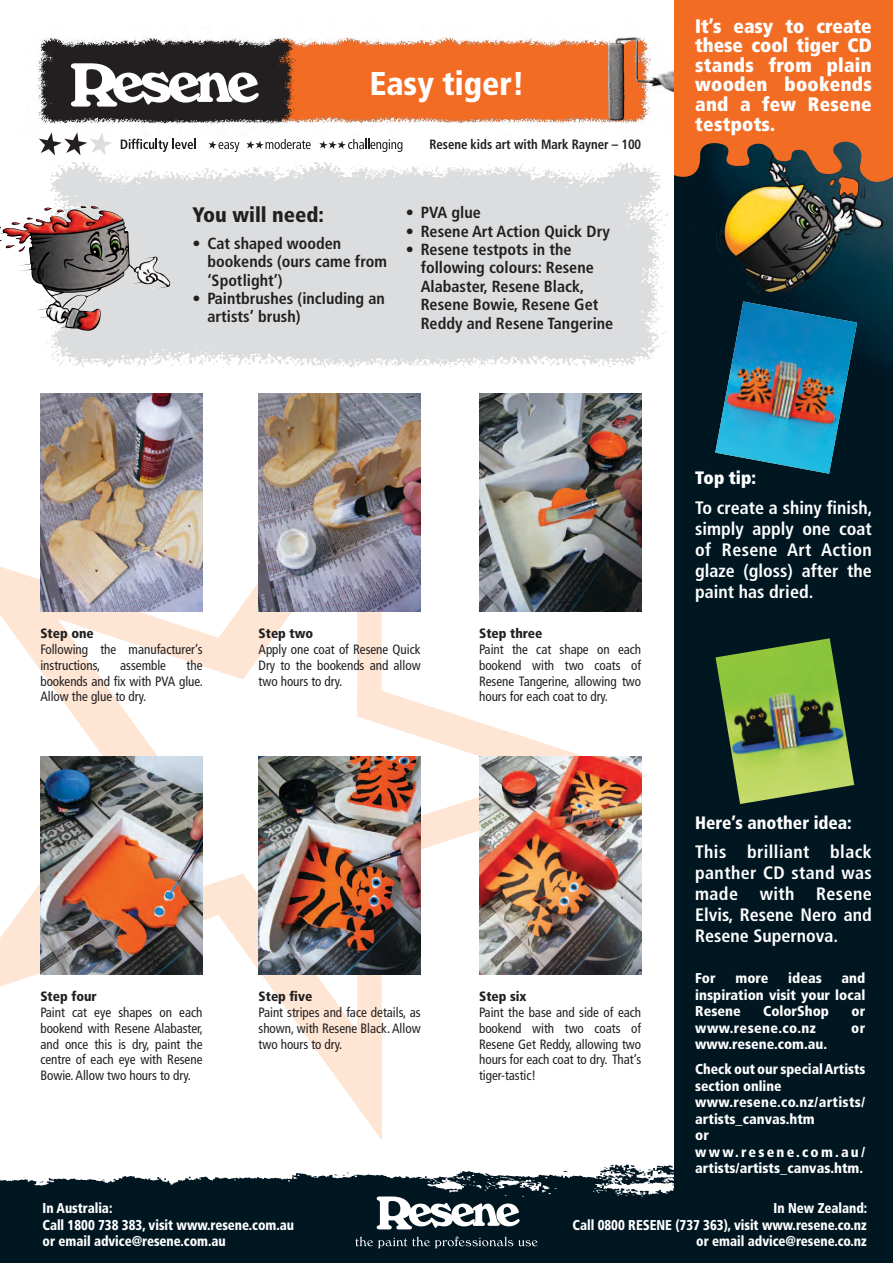
<style>
.page{position:relative;width:893px;height:1263px;background:#fff}
.page>*{position:absolute;margin:0;border:0;box-sizing:border-box;transform-origin:0 0}
.t1{font:900 condensed 33px "Frutiger";color:#fff}
.You_will_need_header{font:900 condensed 21px "Frutiger";color:#231f20}
.Intro_header{font:900 condensed 19.5px/19.5px "Frutiger";letter-spacing:.015em;color:#fff;text-align:justify}
.Side_panel_copy{font:700 condensed 18px/21px "Frutiger";color:#fff;text-align:justify}
.Side_panel_copy-2{font:900 condensed 18px "Frutiger";color:#fff}
.Intro_header-2{font:900 condensed 18px "Frutiger";color:#fff}
.You_will_need_bullet{font:700 condensed 16.2px/18.3px "Frutiger";color:#231f20}
.Side_panel_copy-3{font:900 condensed 14.25px/16.5px "Frutiger";color:#fff}
.Side_panel_copy-4{font:900 condensed 14.25px/16.5px "Frutiger";color:#fff;scale:.92 1}
.Side_panel_copy-5{font:900 condensed 14.25px "Frutiger";letter-spacing:.03em;color:#fff}
.Steps{font:condensed 13.5px/15.8px "Frutiger";color:#231f20;text-align:justify}
.Steps_header{font:900 condensed 13.5px "Frutiger";color:#231f20}
.Steps-2{font:700 condensed 13.5px "Frutiger";letter-spacing:-.005em;color:#231f20;scale:.95 1}
</style>
<div class="page">
<svg style="left:0;top:412px;width:646px;height:728px"></svg>
<svg style="left:58px;top:522px;width:484px;height:509px"></svg>
<div style="left:674px;top:0;width:219px;height:1263px;background:#001722"></div>
<img style="left:740px;top:196px;width:153px;height:168px">
<img style="left:315px;top:37px;width:359px;height:87px">
<img style="left:36px;top:37px;width:279px;height:87px">
<svg style="left:674px;top:0;width:219px;height:196px;background:#d86729"></svg>
<img style="left:38px;top:152px;width:702px;height:247px">
<img style="left:0;top:1164px;width:674px;height:99px">
<svg style="left:39px;top:132px;width:74px;height:23px"></svg>
<svg style="left:121px;top:139px;width:75px;height:13px"></svg>
<svg style="left:319px;top:139px;width:83px;height:13px"></svg>
<svg style="left:246px;top:139px;width:65px;height:10px"></svg>
<svg style="left:209px;top:141px;width:30px;height:11px"></svg>
<svg style="left:355px;top:1236px;width:183px;height:12px;background:#2b3e47"></svg>
<svg style="left:377px;top:1196px;width:143px;height:33px"></svg>
<img style="left:715px;top:301px;width:142px;height:173px">
<img style="left:715px;top:638px;width:139px;height:166px">
<img style="left:0;top:206px;width:100px;height:92px">
<svg style="left:71px;top:63px;width:188px;height:44px"></svg>
<img style="left:40px;top:393px;width:162px;height:218px">
<img style="left:259px;top:393px;width:162px;height:218px">
<img style="left:479px;top:393px;width:162px;height:218px">
<img style="left:40px;top:756px;width:162px;height:218px">
<img style="left:259px;top:756px;width:162px;height:218px">
<img style="left:479px;top:756px;width:162px;height:218px">
<p class="t1" style="left:370px;top:63px;width:156px">Easy tiger!</p>
<p class="Steps-2" style="left:429px;top:137px;width:224px">Resene kids art with Mark Rayner – 100</p>
<p class="You_will_need_header" style="left:192px;top:202px;width:133px">You will need:</p>
<p class="You_will_need_bullet" style="left:207px;top:234px;width:181px;text-indent:-15px">• Cat shaped wooden bookends (ours came from ‘Spotlight’)</p>
<p class="You_will_need_bullet" style="left:207px;top:289px;width:179px;text-indent:-15px">• Paintbrushes (including an artists’ brush)</p>
<p class="You_will_need_bullet" style="left:406px;top:204px;width:77px">• PVA glue</p>
<p class="You_will_need_bullet" style="left:406px;top:222px;width:206px">• Resene Art Action Quick Dry</p>
<p class="You_will_need_bullet" style="left:421px;top:240px;width:194px;text-indent:-15px">• Resene testpots in the following colours: Resene<br>Alabaster, Resene Black,<br>Resene Bowie, Resene Get<br>Reddy and Resene Tangerine</p>
<p class="Intro_header" style="left:695px;top:16px;width:178px">It’s easy to create these cool tiger CD stands from plain wooden bookends and a few Resene testpots.</p>
<p class="Steps_header" style="left:40px;top:626px;width:55px">Step one</p>
<p class="Steps" style="left:40px;top:642px;width:164px">Following the manufacturer’s instructions,</p>
<p class="Steps" style="left:40px;top:657px;width:164px;text-indent:146px">the bookends and fix with PVA glue.<br>Allow the glue to dry.</p>
<p class="Steps" style="left:120px;top:657px;width:47px">assemble</p>
<p class="Steps_header" style="left:259px;top:626px;width:56px">Step two</p>
<p class="Steps" style="left:259px;top:642px;width:164px">Apply one coat of Resene Quick Dry to the bookends and allow two hours to dry.</p>
<p class="Steps_header" style="left:40px;top:988px;width:58px">Step four</p>
<p class="Steps" style="left:40px;top:1005px;width:164px">Paint cat eye shapes on each bookend with Resene Alabaster, and once this is dry, paint the centre of each eye with Resene Bowie. Allow two hours to dry.</p>
<p class="Steps_header" style="left:259px;top:988px;width:55px">Step five</p>
<p class="Steps" style="left:259px;top:1005px;width:164px">Paint stripes and face details, as shown, with Resene Black. Allow two hours to dry.</p>
<p class="Steps_header" style="left:479px;top:626px;width:65px">Step three</p>
<p class="Steps" style="left:479px;top:642px;width:164px">Paint the cat shape on each bookend with two coats of Resene Tangerine, allowing two hours for each coat to dry.</p>
<p class="Steps_header" style="left:479px;top:988px;width:49px">Step six</p>
<p class="Steps" style="left:479px;top:1005px;width:164px">Paint the base and side of each bookend with two coats of Resene Get Reddy, allowing two hours for each coat to dry. That’s tiger-tastic!</p>
<p class="Intro_header-2" style="left:695px;top:467px;width:62px">Top tip:</p>
<p class="Side_panel_copy" style="left:695px;top:497px;width:179px">To create a shiny finish, simply apply one coat of Resene Art Action glaze (gloss) after the paint has dried.</p>
<p class="Side_panel_copy-2" style="left:695px;top:812px;width:158px">Here’s another idea:</p>
<p class="Side_panel_copy" style="left:695px;top:842px;width:178px">This brilliant black panther CD stand was made with Resene Elvis, Resene Nero and Resene Supernova.</p>
<p class="Side_panel_copy-3" style="left:695px;top:970px;width:22px">For</p>
<p class="Side_panel_copy-3" style="left:735px;top:970px;width:35px">more</p>
<p class="Side_panel_copy-3" style="left:788px;top:970px;width:35px">ideas</p>
<p class="Side_panel_copy-3" style="left:695px;top:970px;width:172px;text-align:justify;text-indent:146px">and inspiration visit your local Resene</p>
<p class="Side_panel_copy-3" style="left:763px;top:1003px;width:67px">ColorShop</p>
<p class="Side_panel_copy-3" style="left:852px;top:1003px;width:15px">or</p>
<p class="Side_panel_copy-5" style="left:695px;top:1019px;width:122px">www.resene.co.nz</p>
<p class="Side_panel_copy-3" style="left:851px;top:1020px;width:16px">or</p>
<p class="Side_panel_copy-3" style="left:695px;top:1036px;width:133px">www.resene.com.au.</p>
<p class="Side_panel_copy-3" style="left:695px;top:1061px;width:172px">Check out our special Artists section online</p>
<p class="Side_panel_copy-3" style="left:695px;top:1094px;width:172px">www.resene.co.nz/artists/ artists_canvas.htm</p>
<p class="Side_panel_copy-3" style="left:695px;top:1127px;width:15px">or</p>
<p class="Side_panel_copy-3" style="left:695px;top:1144px;width:171px">www.resene.com.au/ artists/artists_canvas.htm.</p>
<p class="Side_panel_copy-4" style="left:43px;top:1200px;width:77px">In Australia:</p>
<p class="Side_panel_copy-4" style="left:43px;top:1217px;width:275px">Call 1800 738 383, visit www.resene.com.au or email advice@resene.com.au</p>
<p class="Side_panel_copy-4" style="left:774px;top:1200px;width:103px">In New Zealand:</p>
<p class="Side_panel_copy-4" style="left:573px;top:1217px;width:321px;text-align:right">Call 0800 RESENE (737 363), visit www.resene.co.nz or email advice@resene.co.nz</p>
</div>
